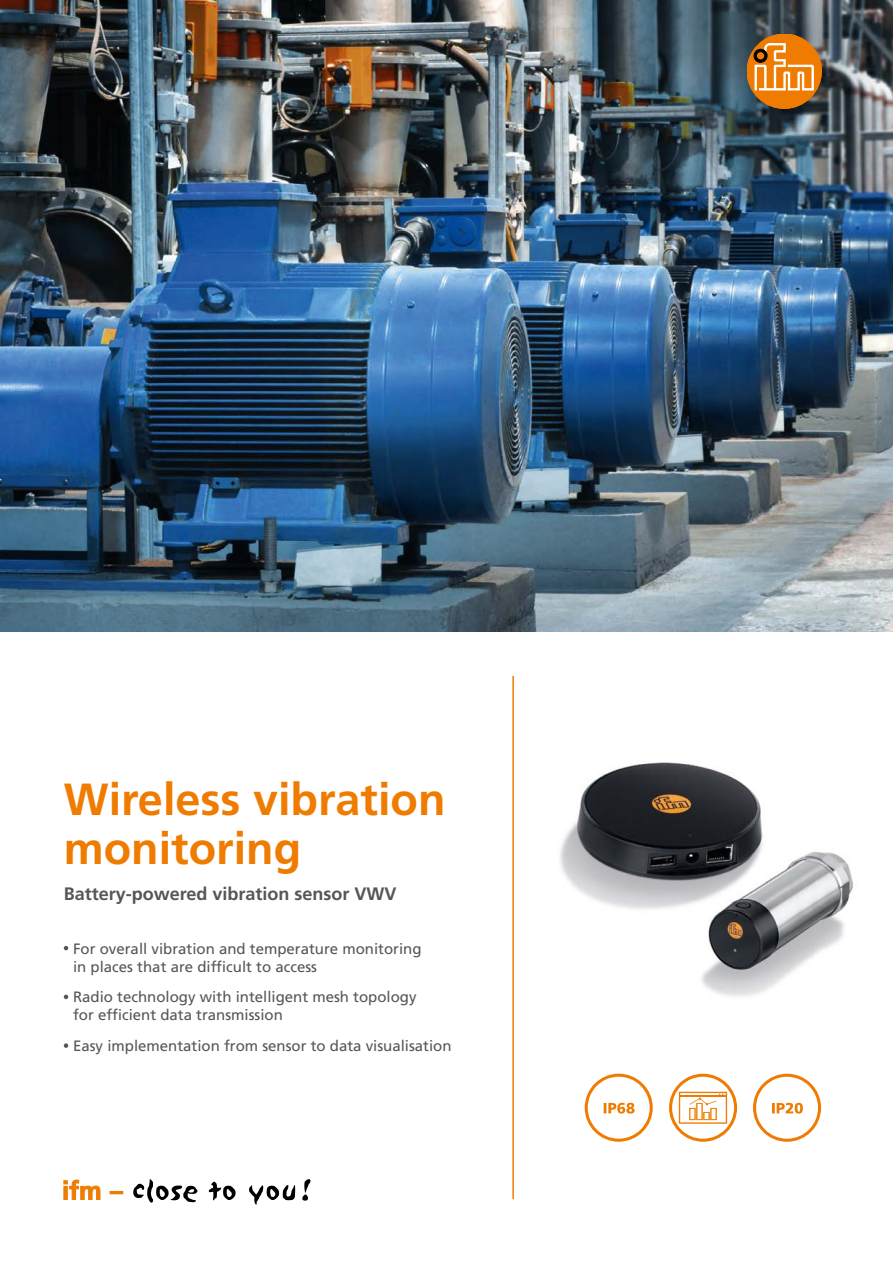
<style>
.page{position:relative;width:893px;height:1263px;background:#fff}
.page>*{position:absolute;margin:0;border:0;box-sizing:border-box;transform-origin:0 0}
.Titel_Headline_30pt{font:700 45px/49.5px "Frutiger LT Com";color:#ef7c00}
.Titel_Subheadline_12{font:700 18px "Frutiger LT Com";color:#565656}
.Features{font:15px/18px "Frutiger LT Com";color:#565656}
</style>
<div class="page">
<img style="left:560px;top:762px;width:294px;height:235px">
<img style="left:0;top:0;width:893px;height:631px">
<svg style="left:64px;top:1180px;width:36px;height:20px"></svg>
<svg style="left:110px;top:1191px;width:13px;height:3px"></svg>
<svg style="left:133px;top:1179px;width:64px;height:24px"></svg>
<svg style="left:209px;top:1182px;width:27px;height:18px"></svg>
<svg style="left:249px;top:1185px;width:46px;height:19px"></svg>
<svg style="left:302px;top:1179px;width:8px;height:22px"></svg>
<hr style="left:512px;top:676px;width:2px;height:523px;background:#ef7c00">
<div style="left:747px;top:34px;width:74px;height:74px;background:#ef7c00;border-radius:50%"></div>
<div style="left:747px;top:34px;width:74px;height:74px;border:1px solid #ef7c00;border-radius:50%"></div>
<svg style="left:754px;top:43px;width:60px;height:47px"></svg>
<svg style="left:64px;top:946px;width:4px;height:4px"></svg>
<svg style="left:64px;top:994px;width:4px;height:5px"></svg>
<svg style="left:64px;top:1043px;width:4px;height:5px"></svg>
<svg style="left:585px;top:1074px;width:68px;height:68px"></svg>
<svg style="left:669px;top:1074px;width:68px;height:68px"></svg>
<svg style="left:753px;top:1074px;width:68px;height:68px"></svg>
<p class="Titel_Headline_30pt" style="left:64px;top:775px;width:383px">Wireless vibration monitoring</p>
<p class="Titel_Subheadline_12" style="left:64px;top:883px;width:334px">Battery-powered vibration sensor VWV</p>
<p class="Features" style="left:73px;top:939px;width:350px">For overall vibration and temperature monitoring in places that are difficult to access</p>
<p class="Features" style="left:73px;top:988px;width:345px">Radio technology with intelligent mesh topology for efficient data transmission</p>
<p class="Features" style="left:73px;top:1037px;width:380px">Easy implementation from sensor to data visualisation</p>
</div>
